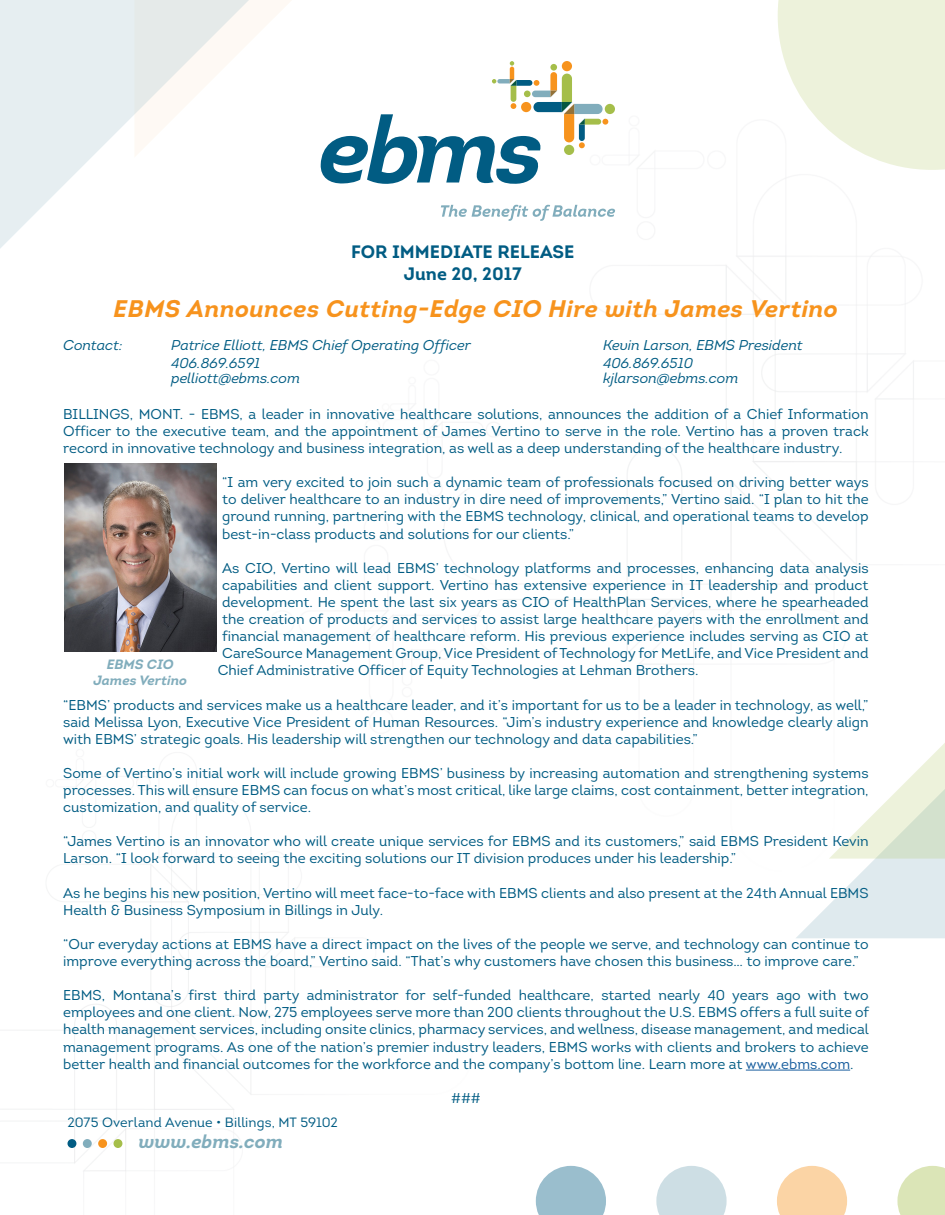
<style>
.page{position:relative;width:945px;height:1215px;background:#fff}
.page>*{position:absolute;margin:0;border:0;box-sizing:border-box;transform-origin:0 0}
.t1{font:italic 700 24px "Intro";letter-spacing:.015em;color:#f7931d}
.t2{font:italic 700 18.75px "Intro";color:#81adbc}
.t3{font:700 18px "Intro";color:#015c83}
.t4{font:14.25px/17.1px "Intro";color:#015c83;text-align:justify}
.t5{font:italic 14.25px "Intro";color:#015c83}
.t6{font:13.5px "Intro";letter-spacing:.005em;color:#015c83}
.t7{font:italic 700 13.5px/16.2px "Intro";color:#81adbc;text-align:center}
.s1{color:#175d9e}
</style>
<div class="page">
<svg style="left:796px;top:743px;width:149px;height:195px"></svg>
<svg style="left:536px;top:1166px;width:70px;height:49px;background:#a9c8d4"></svg>
<svg style="left:656px;top:1166px;width:71px;height:49px"></svg>
<svg style="left:777px;top:1166px;width:70px;height:49px"></svg>
<svg style="left:897px;top:1166px;width:48px;height:49px;background:#dfe8c0"></svg>
<svg style="left:249px;top:0;width:42px;height:42px"></svg>
<svg style="left:0;top:0;width:249px;height:248px;fill:#e6eef1"></svg>
<svg style="left:778px;top:0;width:167px;height:170px"></svg>
<hr style="left:746px;top:1070px;width:104px;height:1px;background:#175d9e">
<div style="left:68px;top:1139px;width:8px;height:9px;background:#015c83;border-radius:50%"></div>
<div style="left:83px;top:1139px;width:9px;height:9px;background:#81adbc;border-radius:50%"></div>
<div style="left:98px;top:1139px;width:9px;height:9px;background:#f7931d;border-radius:50%"></div>
<div style="left:114px;top:1139px;width:8px;height:9px;background:#a5be4a;border-radius:50%"></div>
<svg style="left:441px;top:204px;width:174px;height:17px"></svg>
<div style="left:605px;top:104px;width:10px;height:10px;background:#a5be4a;border-radius:50%"></div>
<svg style="left:321px;top:61px;width:287px;height:123px"></svg>
<img style="left:64px;top:464px;width:152px;height:188px">
<p class="t3" style="left:351px;top:241px;width:225px">FOR IMMEDIATE RELEASE</p>
<p class="t3" style="left:404px;top:262px;width:119px">June 20, 2017</p>
<p class="t1" style="left:113px;top:294px;width:726px">EBMS Announces Cutting-Edge CIO Hire with James Vertino</p>
<p class="t5" style="left:63px;top:337px;width:61px">Contact:</p>
<p class="t5" style="left:171px;top:337px;width:301px">Patrice Elliott, EBMS Chief Operating Officer</p>
<p class="t5" style="left:603px;top:337px;width:201px">Kevin Larson, EBMS President</p>
<p class="t5" style="left:171px;top:354px;width:90px">406.869.6591</p>
<p class="t5" style="left:603px;top:354px;width:92px">406.869.6510</p>
<p class="t5" style="left:171px;top:369px;width:130px">pelliott@ebms.com</p>
<p class="t5" style="left:603px;top:369px;width:137px">kjlarson@ebms.com</p>
<p class="t4" style="left:63px;top:405px;width:807px">BILLINGS, MONT. - EBMS, a leader in innovative healthcare solutions, announces the addition of a Chief Information Officer to the executive team, and the appointment of James Vertino to serve in the role. Vertino has a proven track record in innovative technology and business integration, as well as a deep understanding of the healthcare industry.</p>
<p class="t4" style="left:222px;top:474px;width:648px">“I am very excited to join such a dynamic team of professionals focused on driving better ways to deliver healthcare to an industry in dire need of improvements,” Vertino said. “I plan to hit the ground running, partnering with the EBMS technology, clinical, and operational teams to develop best-in-class products and solutions for our clients.”</p>
<p class="t4" style="left:222px;top:559px;width:648px">As CIO, Vertino will lead EBMS’ technology platforms and processes, enhancing data analysis</p>
<p class="t4" style="left:222px;top:576px;width:648px">capabilities and client support. Vertino has extensive experience in IT leadership and product</p>
<p class="t4" style="left:222px;top:594px;width:648px">development. He spent the last six years as CIO of HealthPlan Services, where he spearheaded</p>
<p class="t4" style="left:222px;top:611px;width:648px">the creation of products and services to assist large healthcare payers with the enrollment and</p>
<p class="t4" style="left:222px;top:628px;width:648px">financial management of healthcare reform. His previous experience includes serving as CIO at</p>
<p class="t4" style="left:222px;top:645px;width:648px">CareSource Management Group, Vice President of Technology for MetLife, and Vice President and</p>
<p class="t4" style="left:218px;top:662px;width:482px">Chief Administrative Officer of Equity Technologies at Lehman Brothers.</p>
<p class="t4" style="left:63px;top:696px;width:807px">“EBMS’ products and services make us a healthcare leader, and it’s important for us to be a leader in technology, as well,” said Melissa Lyon, Executive Vice President of Human Resources. “Jim’s industry experience and knowledge clearly align with EBMS’ strategic goals. His leadership will strengthen our technology and data capabilities.”</p>
<p class="t4" style="left:63px;top:765px;width:807px">Some of Vertino’s initial work will include growing EBMS’ business by increasing automation and strengthening systems processes. This will ensure EBMS can focus on what’s most critical, like large claims, cost containment, better integration, customization, and quality of service.</p>
<p class="t4" style="left:63px;top:833px;width:807px">“James Vertino is an innovator who will create unique services for EBMS and its customers,” said EBMS President Kevin<br>Larson. “I look forward to seeing the exciting solutions our IT division produces under his leadership.”</p>
<p class="t4" style="left:63px;top:884px;width:807px">As he begins his new position, Vertino will meet face-to-face with EBMS clients and also present at the 24th Annual EBMS<br>Health &amp; Business Symposium in Billings in July.</p>
<p class="t4" style="left:63px;top:936px;width:807px">“Our everyday actions at EBMS have a direct impact on the lives of the people we serve, and technology can continue to improve everything across the board,” Vertino said. “That’s why customers have chosen this business… to improve care.”</p>
<p class="t4" style="left:63px;top:987px;width:807px">EBMS, Montana’s first third party administrator for self-funded healthcare, started nearly 40 years ago with two employees and one client. Now, 275 employees serve more than 200 clients throughout the U.S. EBMS offers a full suite of health management services, including onsite clinics, pharmacy services, and wellness, disease management, and medical management programs. As one of the nation’s premier industry leaders, EBMS works with clients and brokers to achieve better health and financial outcomes for the workforce and the company’s bottom line. Learn more at <span class="s1">www.ebms.com</span>.</p>
<p class="t4" style="left:451px;top:1089px;width:31px">###</p>
<p class="t7" style="left:94px;top:656px;width:95px">EBMS CIO<br>James Vertino</p>
<p class="t6" style="left:68px;top:1114px;width:272px">2075 Overland Avenue • Billings, MT 59102</p>
<p class="t2" style="left:138px;top:1130px;width:146px">www.ebms.com</p>
</div>
